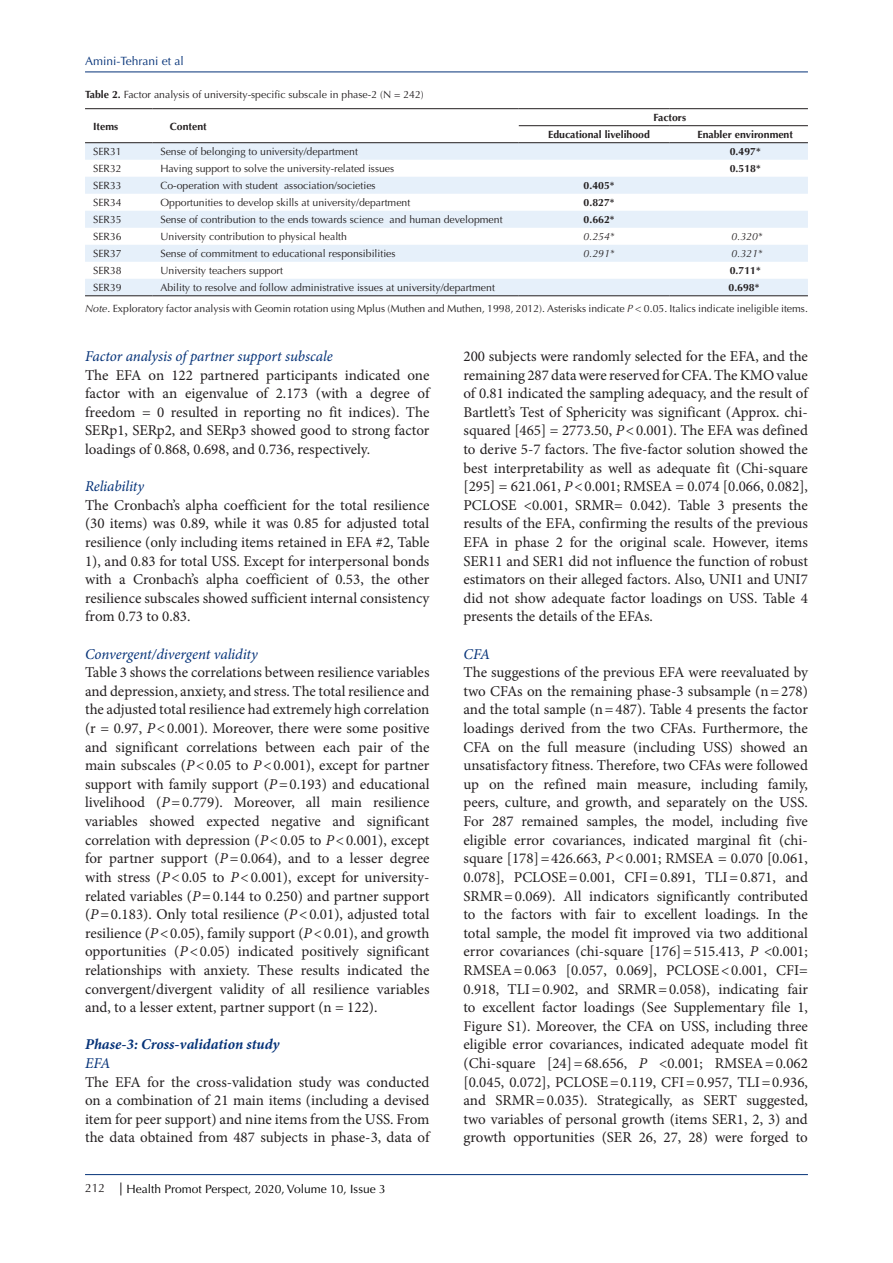
<style>
.page{position:relative;width:893px;height:1263px;background:#fff}
.page>*{position:absolute;margin:0;border:0;box-sizing:border-box;transform-origin:0 0}
.t1{font:15px/18.6px "Minion Pro";color:#231f20;text-align:justify}
.t2{font:italic 15px "Minion Pro";letter-spacing:-.01em;color:#053278}
.t3{font:italic 700 15px "Minion Pro";color:#053278}
.t4{font:12px "Optima LT Std";color:#000}
.t5{font:12px "Optima LT Std";color:#053278}
.t6{font:12px "Optima LT Std";color:#231f20}
.t7{font:10.5px "Optima LT Std";color:#231f20}
.t8{font:700 10.5px "Optima LT Std";color:#231f20}
.t9{font:italic 10.5px "Optima LT Std";color:#231f20}
.s1{font-weight:700}
.s2{font-style:italic}
.s3{color:#150000}
</style>
<div class="page">
<hr style="left:85px;top:72px;width:723px;height:1px;background:#053278">
<hr style="left:85px;top:1174px;width:723px;height:1px;background:#053278">
<svg style="left:120px;top:1182px;width:1px;height:13px"></svg>
<svg style="left:85px;top:143px;width:723px;height:152px;fill:#e6f0fa"></svg>
<hr style="left:85px;top:108px;width:67px;height:1px;background:#231f20">
<hr style="left:152px;top:108px;width:367px;height:1px;background:#231f20">
<hr style="left:519px;top:108px;width:151px;height:1px;background:#231f20">
<hr style="left:670px;top:108px;width:138px;height:1px;background:#231f20">
<hr style="left:519px;top:125px;width:151px;height:1px;background:#231f20">
<hr style="left:670px;top:125px;width:138px;height:1px;background:#231f20">
<hr style="left:85px;top:142px;width:67px;height:1px;background:#231f20">
<hr style="left:152px;top:142px;width:367px;height:1px;background:#231f20">
<hr style="left:519px;top:142px;width:151px;height:1px;background:#231f20">
<hr style="left:670px;top:142px;width:138px;height:1px;background:#231f20">
<hr style="left:85px;top:295px;width:67px;height:1px;background:#231f20">
<hr style="left:152px;top:295px;width:367px;height:1px;background:#231f20">
<hr style="left:519px;top:295px;width:151px;height:1px;background:#231f20">
<hr style="left:670px;top:295px;width:138px;height:1px;background:#231f20">
<p class="t5" style="left:85px;top:54px;width:100px">Amini-Tehrani et al</p>
<p class="t7" style="left:85px;top:88px;width:340px"><span class="s1">Table 2.</span> Factor analysis of university-specific subscale in phase-2 (N = 242)</p>
<p class="t8" style="left:93px;top:120px;width:27px">Items</p>
<p class="t8" style="left:170px;top:120px;width:38px">Content</p>
<p class="t8" style="left:653px;top:111px;width:34px">Factors</p>
<p class="t8" style="left:548px;top:128px;width:103px">Educational livelihood</p>
<p class="t8" style="left:697px;top:128px;width:97px">Enabler environment</p>
<p class="t7" style="left:93px;top:146px;width:30px">SER31</p>
<p class="t7" style="left:160px;top:146px;width:199px">Sense of belonging to university/department</p>
<p class="t8" style="left:730px;top:146px;width:32px">0.497*</p>
<p class="t7" style="left:93px;top:162px;width:30px">SER32</p>
<p class="t7" style="left:160px;top:162px;width:235px">Having support to solve the university-related issues</p>
<p class="t8" style="left:730px;top:162px;width:32px">0.518*</p>
<p class="t7" style="left:93px;top:179px;width:30px">SER33</p>
<p class="t7" style="left:160px;top:179px;width:217px">Co-operation with student association/societies</p>
<p class="t8" style="left:584px;top:179px;width:32px">0.405*</p>
<p class="t7" style="left:93px;top:196px;width:30px">SER34</p>
<p class="t7" style="left:160px;top:196px;width:251px">Opportunities to develop skills at university/department</p>
<p class="t8" style="left:584px;top:196px;width:32px">0.827*</p>
<p class="t7" style="left:93px;top:213px;width:30px">SER35</p>
<p class="t7" style="left:160px;top:213px;width:344px">Sense of contribution to the ends towards science and human development</p>
<p class="t8" style="left:584px;top:213px;width:32px">0.662*</p>
<p class="t7" style="left:93px;top:230px;width:30px">SER36</p>
<p class="t7" style="left:160px;top:230px;width:188px">University contribution to physical health</p>
<p class="t9" style="left:584px;top:230px;width:32px">0.254*</p>
<p class="t9" style="left:732px;top:230px;width:32px">0.320*</p>
<p class="t7" style="left:93px;top:247px;width:30px">SER37</p>
<p class="t7" style="left:160px;top:247px;width:237px">Sense of commitment to educational responsibilities</p>
<p class="t9" style="left:584px;top:247px;width:32px">0.291*</p>
<p class="t9" style="left:732px;top:247px;width:32px">0.321*</p>
<p class="t7" style="left:93px;top:264px;width:30px">SER38</p>
<p class="t7" style="left:160px;top:264px;width:124px">University teachers support</p>
<p class="t8" style="left:730px;top:264px;width:32px">0.711*</p>
<p class="t7" style="left:93px;top:281px;width:30px">SER39</p>
<p class="t7" style="left:160px;top:281px;width:336px">Ability to resolve and follow administrative issues at university/department</p>
<p class="t8" style="left:728px;top:281px;width:32px">0.698*</p>
<p class="t7" style="left:85px;top:302px;width:724px"><span class="s2">Note</span>. Exploratory factor analysis with Geomin rotation using Mplus (Muthen and Muthen, 1998, 2012). Asterisks indicate <span class="s2">P</span> &lt; 0.05. Italics indicate ineligible items.</p>
<p class="t2" style="left:85px;top:346px;width:249px">Factor analysis of partner support subscale</p>
<p class="t1" style="left:85px;top:366px;width:346px">The EFA on 122 partnered participants indicated one factor with an eigenvalue of 2.173 (with a degree of freedom = 0 resulted in reporting no fit indices). The SERp1, SERp2, and SERp3 showed good to strong factor loadings of 0.868, 0.698, and 0.736, respectively.</p>
<p class="t2" style="left:85px;top:476px;width:61px">Reliability</p>
<p class="t1" style="left:85px;top:496px;width:346px">The Cronbach’s alpha coefficient for the total resilience (30 items) was 0.89, while it was 0.85 for adjusted total resilience (only including items retained in EFA #2, Table 1), and 0.83 for total USS. Except for interpersonal bonds with a Cronbach’s alpha coefficient of 0.53, the other resilience subscales showed sufficient internal consistency from 0.73 to 0.83.</p>
<p class="t2" style="left:85px;top:644px;width:174px">Convergent/divergent validity</p>
<p class="t1" style="left:85px;top:663px;width:346px">Table 3 shows the correlations between resilience variables and depression, anxiety, and stress. The total resilience and the adjusted total resilience had extremely high correlation (r = 0.97, <span class="s2">P</span>&lt;0.001). Moreover, there were some positive and significant correlations between each pair of the main subscales (<span class="s2">P</span>&lt;0.05 to <span class="s2">P</span>&lt;0.001), except for partner support with family support (<span class="s2">P</span>=0.193) and educational livelihood (<span class="s2">P</span>=0.779). Moreover, all main resilience variables showed expected negative and significant correlation with depression (<span class="s2">P</span>&lt;0.05 to <span class="s2">P</span>&lt;0.001), except for partner support (<span class="s2">P</span>=0.064), and to a lesser degree with stress (<span class="s2">P</span>&lt;0.05 to <span class="s2">P</span>&lt;0.001), except for university&shy;related variables (<span class="s2">P</span>=0.144 to 0.250) and partner support (<span class="s2">P</span>=0.183). Only total resilience (<span class="s2">P</span>&lt;0.01), adjusted total resilience (<span class="s2">P</span>&lt;0.05), family support (<span class="s2">P</span>&lt;0.01), and growth opportunities (<span class="s2">P</span>&lt;0.05) indicated positively significant relationships with anxiety. These results indicated the convergent/divergent validity of all resilience variables and, to a lesser extent, partner support (n = 122).</p>
<p class="t3" style="left:85px;top:1034px;width:196px">Phase-3: Cross-validation study</p>
<p class="t2" style="left:85px;top:1053px;width:27px">EFA</p>
<p class="t1" style="left:85px;top:1072px;width:346px">The EFA for the cross-validation study was conducted on a combination of 21 main items (including a devised item for peer support) and nine items from the USS. From the data obtained from 487 subjects in phase-3, data of</p>
<p class="t6" style="left:85px;top:1180px;width:22px">212</p>
<p class="t4" style="left:126px;top:1182px;width:261px">Health Promot Perspect<span class="s3">,</span> 2020, Volume 10, Issue 3</p>
<p class="t1" style="left:463px;top:347px;width:346px">200 subjects were randomly selected for the EFA, and the remaining 287 data were reserved for CFA. The KMO value of 0.81 indicated the sampling adequacy, and the result of Bartlett’s Test of Sphericity was significant (Approx. chi&shy;squared [465] = 2773.50, <span class="s2">P</span>&lt;0.001). The EFA was defined to derive 5-7 factors. The five-factor solution showed the best interpretability as well as adequate fit (Chi-square [295] = 621.061, <span class="s2">P</span>&lt;0.001; RMSEA = 0.074 [0.066, 0.082], PCLOSE &lt;0.001, SRMR= 0.042). Table 3 presents the results of the EFA, confirming the results of the previous EFA in phase 2 for the original scale. However, items SER11 and SER1 did not influence the function of robust estimators on their alleged factors. Also, UNI1 and UNI7 did not show adequate factor loadings on USS. Table 4 presents the details of the EFAs.</p>
<p class="t2" style="left:463px;top:644px;width:28px">CFA</p>
<p class="t1" style="left:463px;top:663px;width:346px">The suggestions of the previous EFA were reevaluated by two CFAs on the remaining phase-3 subsample (n=278) and the total sample (n=487). Table 4 presents the factor loadings derived from the two CFAs. Furthermore, the CFA on the full measure (including USS) showed an unsatisfactory fitness. Therefore, two CFAs were followed up on the refined main measure, including family, peers, culture, and growth, and separately on the USS.<br>For 287 remained samples, the model, including five eligible error covariances, indicated marginal fit (chi&shy;square [178]=426.663, <span class="s2">P</span>&lt;0.001; RMSEA = 0.070 [0.061, 0.078], PCLOSE=0.001, CFI=0.891, TLI=0.871, and SRMR=0.069). All indicators significantly contributed to the factors with fair to excellent loadings. In the total sample, the model fit improved via two additional error covariances (chi-square [176]=515.413, <span class="s2">P</span> &lt;0.001; RMSEA=0.063 [0.057, 0.069], PCLOSE&lt;0.001, CFI= 0.918, TLI=0.902, and SRMR=0.058), indicating fair to excellent factor loadings (See Supplementary file 1, Figure S1). Moreover, the CFA on USS, including three eligible error covariances, indicated adequate model fit (Chi-square [24]=68.656, <span class="s2">P</span> &lt;0.001; RMSEA=0.062 [0.045, 0.072], PCLOSE=0.119, CFI=0.957, TLI=0.936, and SRMR=0.035). Strategically, as SERT suggested, two variables of personal growth (items SER1, 2, 3) and growth opportunities (SER 26, 27, 28) were forged to</p>
</div>
